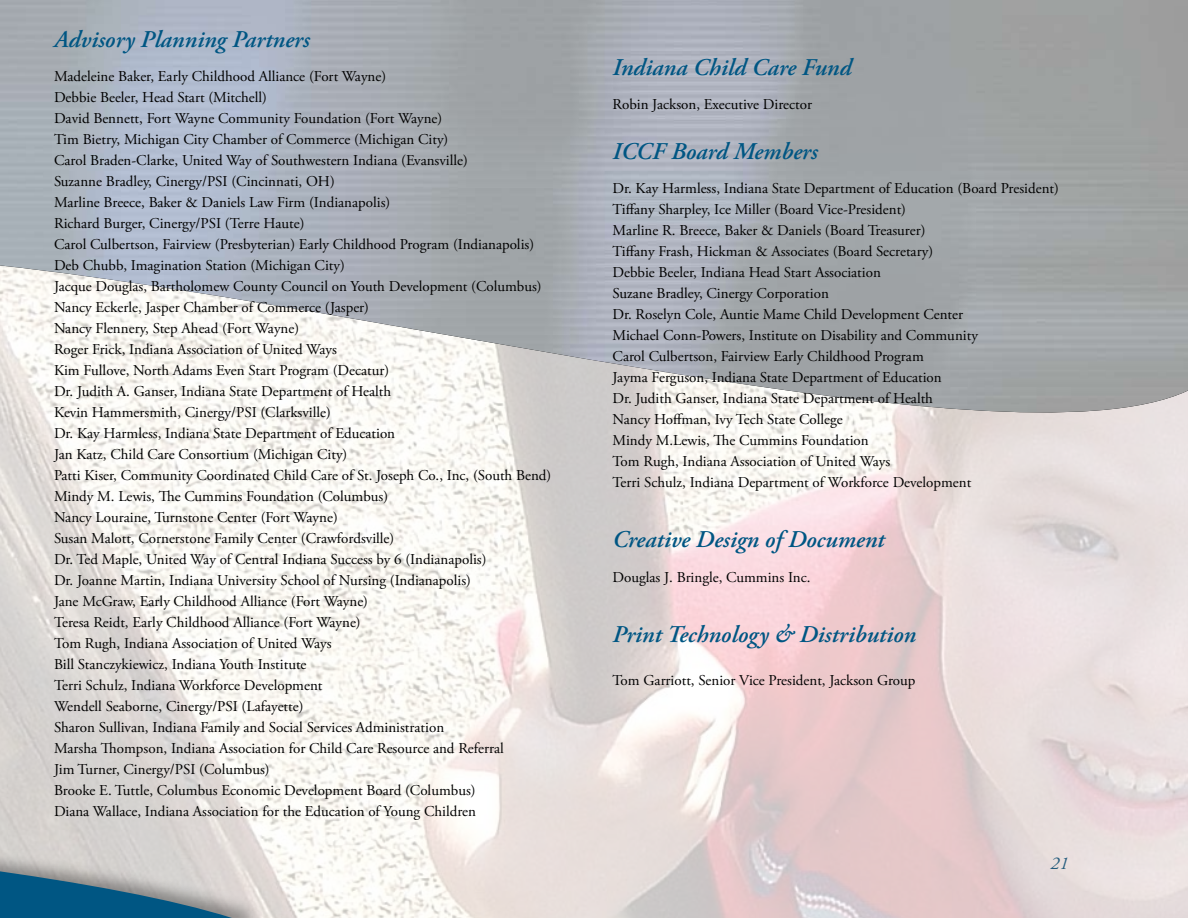
<style>
.page{position:relative;width:1188px;height:918px;background:#fff}
.page>*{position:absolute;margin:0;border:0;box-sizing:border-box;transform-origin:0 0}
.t1{font:italic 600 24px "Adobe Garamond Pro";color:#005683}
.t2{font:italic 18px "Adobe Garamond Pro";color:#005683}
.t3{font:15px/21px "Adobe Garamond Pro";color:#000}
</style>
<div class="page">
<img style="left:0;top:491px;width:1188px;height:427px">
<div style="left:0;top:777px;width:264px;height:141px;background:#000;opacity:.36"></div>
<svg style="left:0;top:796px;width:232px;height:122px;background:#a2b2ba"></svg>
<svg style="left:0;top:414px;width:1188px;height:77px"></svg>
<img style="left:0;top:0;width:1188px;height:414px">
<h1 class="t1" style="left:54px;top:26px;width:257px">Advisory Planning Partners</h1>
<p class="t3" style="left:54px;top:67px;width:499px">Madeleine Baker, Early Childhood Alliance (Fort Wayne)<br>Debbie Beeler, Head Start (Mitchell)<br>David Bennett, Fort Wayne Community Foundation (Fort Wayne)<br>Tim Bietry, Michigan City Chamber of Commerce (Michigan City)<br>Carol Braden-Clarke, United Way of Southwestern Indiana (Evansville)<br>Suzanne Bradley, Cinergy/PSI (Cincinnati, OH)<br>Marline Breece, Baker &amp; Daniels Law Firm (Indianapolis)<br>Richard Burger, Cinergy/PSI (Terre Haute)<br>Carol Culbertson, Fairview (Presbyterian) Early Childhood Program (Indianapolis)<br>Deb Chubb, Imagination Station (Michigan City)<br>Jacque Douglas, Bartholomew County Council on Youth Development (Columbus)<br>Nancy Eckerle, Jasper Chamber of Commerce (Jasper)<br>Nancy Flennery, Step Ahead (Fort Wayne)<br>Roger Frick, Indiana Association of United Ways<br>Kim Fullove, North Adams Even Start Program (Decatur)<br>Dr. Judith A. Ganser, Indiana State Department of Health<br>Kevin Hammersmith, Cinergy/PSI (Clarksville)<br>Dr. Kay Harmless, Indiana State Department of Education<br>Jan Katz, Child Care Consortium (Michigan City)<br>Patti Kiser, Community Coordinated Child Care of St. Joseph Co., Inc, (South Bend)<br>Mindy M. Lewis, The Cummins Foundation (Columbus)<br>Nancy Louraine, Turnstone Center (Fort Wayne)<br>Susan Malott, Cornerstone Family Center (Crawfordsville)<br>Dr. Ted Maple, United Way of Central Indiana Success by 6 (Indianapolis)<br>Dr. Joanne Martin, Indiana University School of Nursing (Indianapolis)<br>Jane McGraw, Early Childhood Alliance (Fort Wayne)<br>Teresa Reidt, Early Childhood Alliance (Fort Wayne)<br>Tom Rugh, Indiana Association of United Ways<br>Bill Stanczykiewicz, Indiana Youth Institute<br>Terri Schulz, Indiana Workforce Development<br>Wendell Seaborne, Cinergy/PSI (Lafayette)<br>Sharon Sullivan, Indiana Family and Social Services Administration<br>Marsha Thompson, Indiana Association for Child Care Resource and Referral<br>Jim Turner, Cinergy/PSI (Columbus)<br>Brooke E. Tuttle, Columbus Economic Development Board (Columbus)<br>Diana Wallace, Indiana Association for the Education of Young Children</p>
<h1 class="t1" style="left:613px;top:53px;width:240px">Indiana Child Care Fund</h1>
<p class="t3" style="left:613px;top:95px;width:201px">Robin Jackson, Executive Director</p>
<h1 class="t1" style="left:613px;top:137px;width:207px">ICCF Board Members</h1>
<p class="t3" style="left:613px;top:179px;width:448px">Dr. Kay Harmless, Indiana State Department of Education (Board President)<br>Tiffany Sharpley, Ice Miller (Board Vice-President)<br>Marline R. Breece, Baker &amp; Daniels (Board Treasurer)<br>Tiffany Frash, Hickman &amp; Associates (Board Secretary)<br>Debbie Beeler, Indiana Head Start Association<br>Suzane Bradley, Cinergy Corporation<br>Dr. Roselyn Cole, Auntie Mame Child Development Center<br>Michael Conn-Powers, Institute on Disability and Community<br>Carol Culbertson, Fairview Early Childhood Program<br>Jayma Ferguson, Indiana State Department of Education<br>Dr. Judith Ganser, Indiana State Department of Health<br>Nancy Hoffman, Ivy Tech State College<br>Mindy M.Lewis, The Cummins Foundation<br>Tom Rugh, Indiana Association of United Ways<br>Terri Schulz, Indiana Department of Workforce Development</p>
<h1 class="t1" style="left:613px;top:526px;width:274px">Creative Design of Document</h1>
<p class="t3" style="left:613px;top:567px;width:199px">Douglas J. Bringle, Cummins Inc.</p>
<h1 class="t1" style="left:613px;top:620px;width:305px">Print Technology &amp; Distribution</h1>
<p class="t3" style="left:613px;top:671px;width:304px">Tom Garriott, Senior Vice President, Jackson Group</p>
<p class="t2" style="left:1050px;top:852px;width:19px">21</p>
</div>
